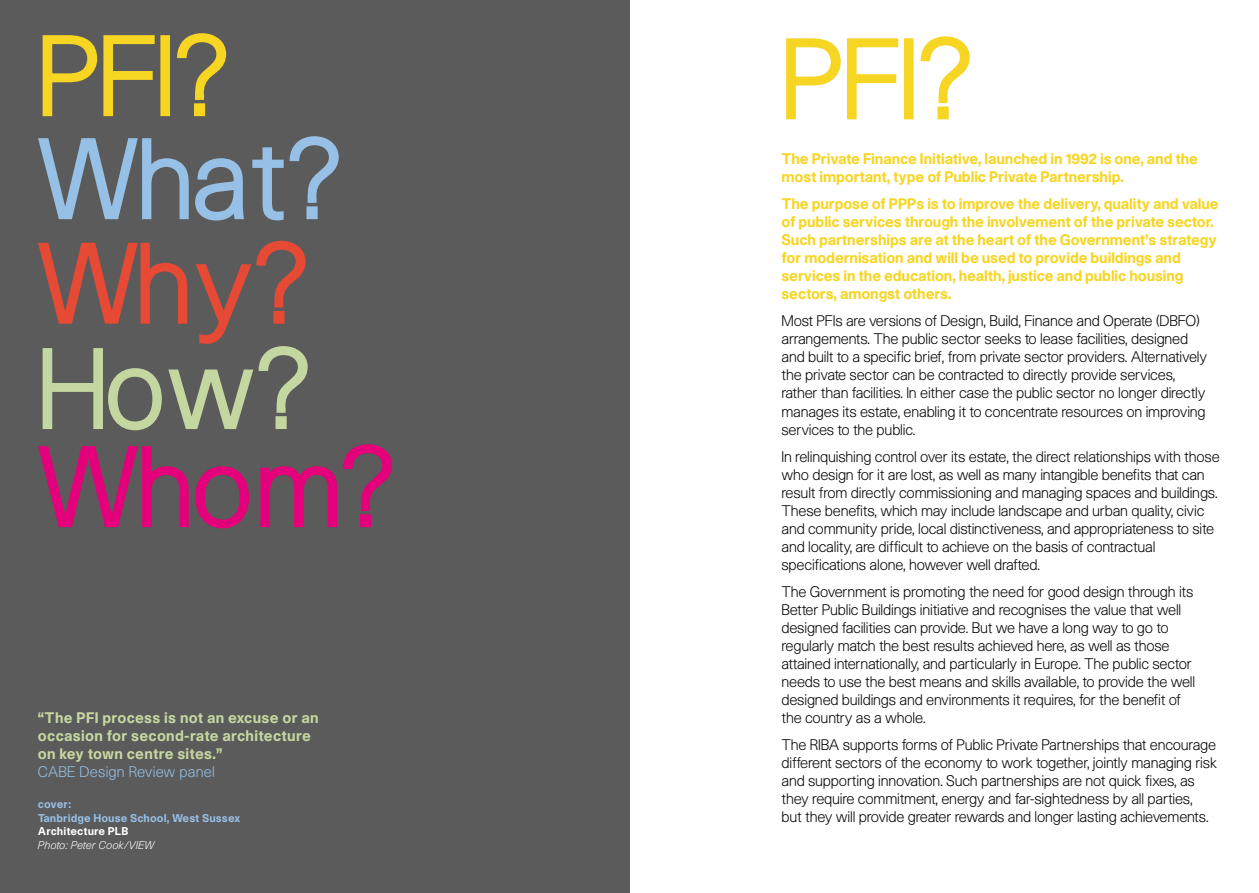
<style>
.page{position:relative;width:1259px;height:893px;background:#fff}
.page>*{position:absolute;margin:0;border:0;box-sizing:border-box;transform-origin:0 0}
.t1{font:300 103.5px "Unica SH";letter-spacing:.035em;color:#f7d523}
.t2{font:300 103.5px "Unica SH";color:#96c0e6}
.t3{font:300 103.5px "Unica SH";color:#e3007a}
.t4{font:300 103.5px "Unica SH";color:#e64934}
.t5{font:300 103.5px "Unica SH";color:#c5d7a0}
.t6{font:300 14.25px/18px "Unica SH";letter-spacing:.035em;color:#000}
.t7{font:500 14.25px/18px "Unica SH";letter-spacing:.04em;color:#f7d523}
.t8{font:500 14.25px/18px "Unica SH";letter-spacing:.07em;color:#c5d7a0}
.t9{font:300 14.25px "Unica SH";letter-spacing:.06em;color:#96c0e6}
.t10{font:500 10.5px/13.5px "Unica SH";letter-spacing:.07em;color:#96c0e6}
.t11{font:italic 300 10.5px "Unica SH";letter-spacing:.06em;color:#fff}
.t12{font:500 10.5px "Unica SH";letter-spacing:.07em;color:#fff}
</style>
<div class="page">
<div style="left:0;top:0;width:629px;height:892px;background:#5b5b5b"></div>
<h1 class="t1" style="left:40px;top:41px;width:188px">PFI?</h1>
<h1 class="t2" style="left:40px;top:144px;width:301px">What?</h1>
<h1 class="t4" style="left:40px;top:248px;width:268px">Why?</h1>
<h1 class="t5" style="left:40px;top:354px;width:270px">How?</h1>
<h1 class="t3" style="left:40px;top:452px;width:354px">Whom?</h1>
<p class="t8" style="left:38px;top:710px;width:281px">“The PFI process is not an excuse or an occasion for second-rate architecture on key town centre sites.”</p>
<p class="t9" style="left:38px;top:766px;width:178px">CABE Design Review panel</p>
<p class="t10" style="left:38px;top:798px;width:203px">cover:<br>Tanbridge House School, West Sussex</p>
<p class="t12" style="left:38px;top:827px;width:91px">Architecture PLB</p>
<p class="t11" style="left:38px;top:841px;width:117px">Photo: Peter Cook/VIEW</p>
<h1 class="t1" style="left:783px;top:44px;width:188px">PFI?</h1>
<p class="t7" style="left:782px;top:152px;width:417px">The Private Finance Initiative, launched in 1992 is one, and the most important, type of Public Private Partnership.</p>
<p class="t7" style="left:782px;top:197px;width:438px">The purpose of PPPs is to improve the delivery, quality and value of public services through the involvement of the private sector.<br>Such partnerships are at the heart of the Government’s strategy for modernisation and will be used to provide buildings and services in the education, health, justice and public housing sectors, amongst others.</p>
<p class="t6" style="left:782px;top:314px;width:426px">Most PFIs are versions of Design, Build, Finance and Operate (DBFO) arrangements. The public sector seeks to lease facilities, designed and built to a specific brief, from private sector providers. Alternatively the private sector can be contracted to directly provide services, rather than facilities. In either case the public sector no longer directly manages its estate, enabling it to concentrate resources on improving services to the public.</p>
<p class="t6" style="left:782px;top:449px;width:439px">In relinquishing control over its estate, the direct relationships with those who design for it are lost, as well as many intangible benefits that can result from directly commissioning and managing spaces and buildings.<br>These benefits, which may include landscape and urban quality, civic and community pride, local distinctiveness, and appropriateness to site and locality, are difficult to achieve on the basis of contractual specifications alone, however well drafted.</p>
<p class="t6" style="left:782px;top:584px;width:414px">The Government is promoting the need for good design through its Better Public Buildings initiative and recognises the value that well designed facilities can provide. But we have a long way to go to regularly match the best results achieved here, as well as those attained internationally, and particularly in Europe. The public sector needs to use the best means and skills available, to provide the well designed buildings and environments it requires, for the benefit of the country as a whole.</p>
<p class="t6" style="left:782px;top:737px;width:436px">The RIBA supports forms of Public Private Partnerships that encourage different sectors of the economy to work together, jointly managing risk and supporting innovation. Such partnerships are not quick fixes, as they require commitment, energy and far-sightedness by all parties,<br>but they will provide greater rewards and longer lasting achievements.</p>
</div>
